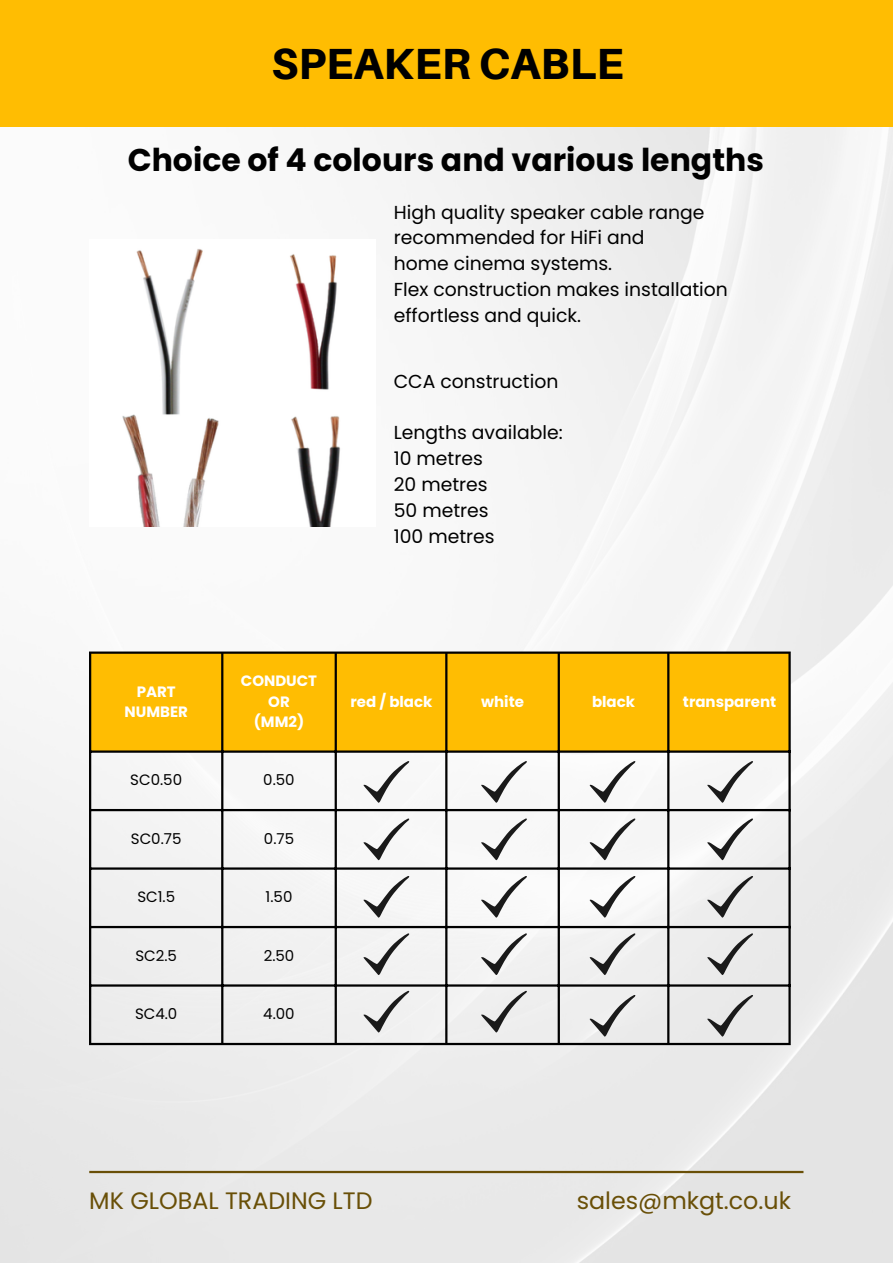
<style>
.page{position:relative;width:893px;height:1264px;background:#fff}
.page>*{position:absolute;margin:0;border:0;box-sizing:border-box;transform-origin:0 0}
.t1{font:800 43.65px "Aileron";color:#000}
.t2{font:700 31.5px "Poppins";color:#000}
.t3{font:23.7px "Poppins";color:#694f07}
.t4{font:18.75px "Poppins";color:#000}
.t5{font:700 15px/20.2px "Poppins";color:#fff;text-align:center}
.t6{font:15px "Poppins";color:#000}
</style>
<div class="page">
<img style="left:0;top:127px;width:892px;height:1135px">
<hr style="left:89px;top:1170px;width:714px;height:3px;background:#694f07">
<div style="left:0;top:0;width:892px;height:127px;background:#ffbd02"></div>
<div style="left:91px;top:653px;width:697px;height:97px;background:#ffbd02"></div>
<hr style="left:89px;top:653px;width:2px;height:389px;background:#000">
<hr style="left:221px;top:653px;width:2px;height:389px;background:#000">
<hr style="left:334px;top:653px;width:3px;height:389px;background:#000">
<hr style="left:445px;top:653px;width:2px;height:389px;background:#000">
<hr style="left:557px;top:653px;width:3px;height:389px;background:#000">
<hr style="left:667px;top:653px;width:2px;height:389px;background:#000">
<hr style="left:788px;top:653px;width:2px;height:389px;background:#000">
<hr style="left:89px;top:651px;width:701px;height:2px;background:#000">
<hr style="left:89px;top:750px;width:701px;height:2px;background:#000">
<hr style="left:89px;top:809px;width:701px;height:2px;background:#000">
<hr style="left:89px;top:867px;width:701px;height:2px;background:#000">
<hr style="left:89px;top:925px;width:701px;height:3px;background:#000">
<hr style="left:89px;top:984px;width:701px;height:2px;background:#000">
<hr style="left:89px;top:1042px;width:701px;height:3px;background:#000">
<svg style="left:363px;top:760px;width:47px;height:43px"></svg>
<svg style="left:363px;top:818px;width:47px;height:42px"></svg>
<svg style="left:363px;top:875px;width:47px;height:43px"></svg>
<svg style="left:363px;top:932px;width:47px;height:43px"></svg>
<svg style="left:363px;top:990px;width:47px;height:43px"></svg>
<svg style="left:480px;top:760px;width:47px;height:43px"></svg>
<svg style="left:480px;top:818px;width:47px;height:42px"></svg>
<svg style="left:480px;top:875px;width:47px;height:43px"></svg>
<svg style="left:480px;top:932px;width:47px;height:43px"></svg>
<svg style="left:480px;top:990px;width:47px;height:43px"></svg>
<svg style="left:589px;top:760px;width:47px;height:43px"></svg>
<svg style="left:589px;top:818px;width:47px;height:42px"></svg>
<svg style="left:589px;top:875px;width:47px;height:43px"></svg>
<svg style="left:589px;top:932px;width:47px;height:43px"></svg>
<svg style="left:589px;top:994px;width:47px;height:43px"></svg>
<svg style="left:706px;top:760px;width:47px;height:43px"></svg>
<svg style="left:706px;top:818px;width:47px;height:42px"></svg>
<svg style="left:706px;top:875px;width:47px;height:43px"></svg>
<svg style="left:706px;top:932px;width:47px;height:43px;background:#cbcbcb"></svg>
<svg style="left:706px;top:994px;width:47px;height:43px;background:#c9c9c9"></svg>
<img style="left:89px;top:239px;width:287px;height:287px">
<p class="t1" style="left:271px;top:37px;width:354px">SPEAKER CABLE</p>
<p class="t2" style="left:128px;top:138px;width:637px">Choice of 4 colours and various lengths</p>
<p class="t4" style="left:394px;top:199px;width:312px">High quality speaker cable range</p>
<p class="t4" style="left:394px;top:225px;width:252px">recommended for HiFi and</p>
<p class="t4" style="left:394px;top:251px;width:220px">home cinema systems.</p>
<p class="t4" style="left:394px;top:276px;width:335px">Flex construction makes installation</p>
<p class="t4" style="left:394px;top:302px;width:189px">effortless and quick.</p>
<p class="t4" style="left:394px;top:368px;width:166px">CCA construction</p>
<p class="t4" style="left:394px;top:419px;width:170px">Lengths available:</p>
<p class="t4" style="left:394px;top:445px;width:90px">10 metres</p>
<p class="t4" style="left:394px;top:471px;width:95px">20 metres</p>
<p class="t4" style="left:394px;top:497px;width:96px">50 metres</p>
<p class="t4" style="left:394px;top:523px;width:102px">100 metres</p>
<p class="t5" style="left:124px;top:681px;width:65px">PART<br>NUMBER</p>
<p class="t5" style="left:241px;top:671px;width:78px">CONDUCT<br>OR</p>
<p class="t5" style="left:254px;top:711px;width:52px">(MM2)</p>
<p class="t6" style="left:130px;top:769px;width:53px">SC0.50</p>
<p class="t6" style="left:263px;top:769px;width:33px">0.50</p>
<p class="t6" style="left:131px;top:828px;width:52px">SC0.75</p>
<p class="t6" style="left:264px;top:828px;width:32px">0.75</p>
<p class="t6" style="left:137px;top:886px;width:39px">SC1.5</p>
<p class="t6" style="left:265px;top:886px;width:28px">1.50</p>
<p class="t6" style="left:135px;top:945px;width:43px">SC2.5</p>
<p class="t6" style="left:264px;top:945px;width:32px">2.50</p>
<p class="t6" style="left:135px;top:1003px;width:44px">SC4.0</p>
<p class="t6" style="left:263px;top:1003px;width:33px">4.00</p>
<p class="t5" style="left:350px;top:691px;width:84px">red / black</p>
<p class="t5" style="left:481px;top:691px;width:44px">white</p>
<p class="t5" style="left:592px;top:691px;width:45px">black</p>
<p class="t5" style="left:683px;top:691px;width:95px">transparent</p>
<p class="t3" style="left:89px;top:1184px;width:285px">MK GLOBAL TRADING LTD</p>
<p class="t3" style="left:576px;top:1184px;width:216px">sales@mkgt.co.uk</p>
</div>
